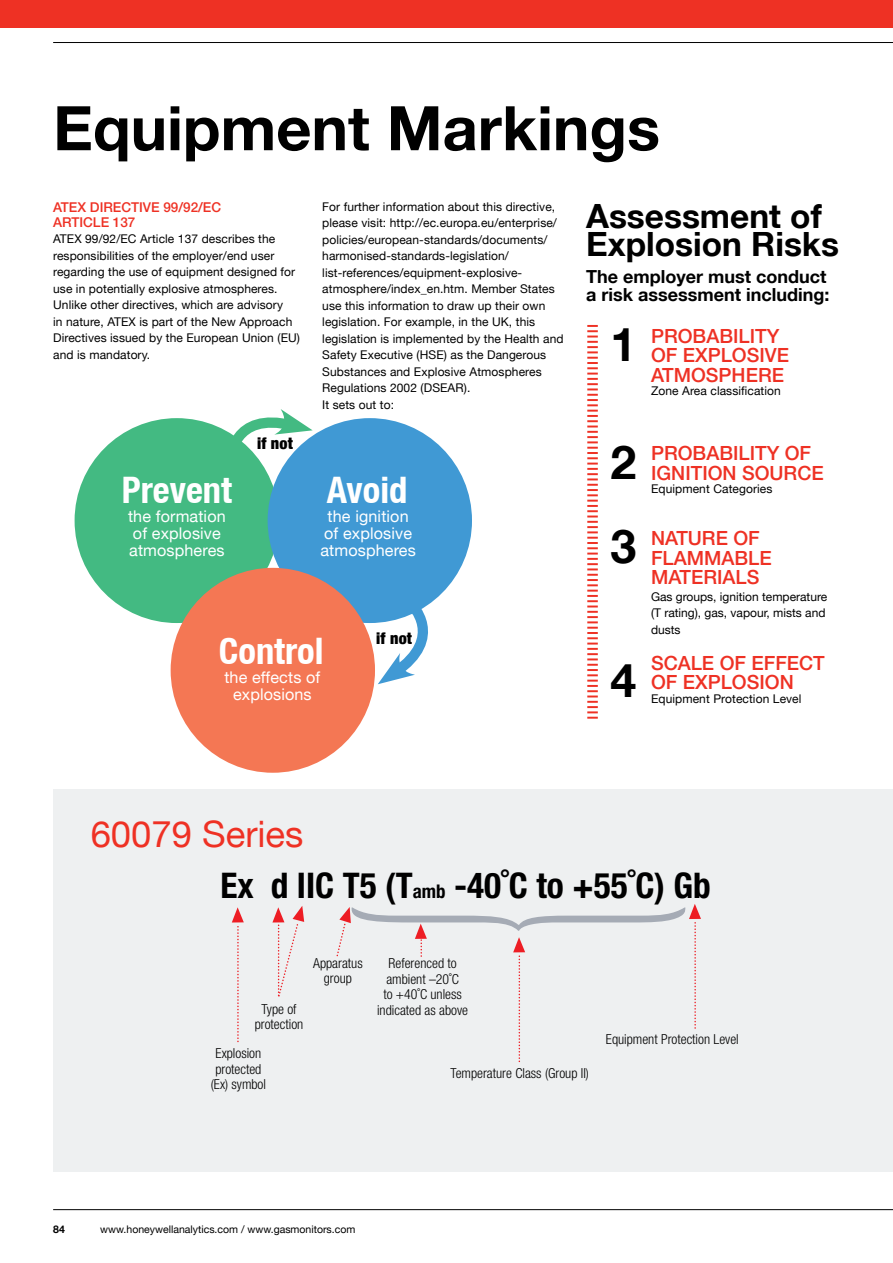
<style>
.page{position:relative;width:893px;height:1263px;background:#fff}
.page>*{position:absolute;margin:0;border:0;box-sizing:border-box;transform-origin:0 0}
.t1{font:700 61.5px "Helvetica Neue LT";color:#000}
.t2{font:700 46.5px/83.7px "Helvetica Neue LT";color:#000}
.t3{font:700 condensed 36.45px "Helvetica Neue LT";color:#fff}
.t4{font:36.45px "Helvetica Neue LT";color:#ee3124}
.t5{font:700 condensed 35.4px "Helvetica Neue";color:#000}
.t6{font:700 33.45px/28.5px "Helvetica Neue LT";color:#000}
.t7{font:500 19.5px/19.5px "Helvetica Neue LT";color:#ee3124}
.t8{font:700 18px/18px "Helvetica Neue LT";color:#000}
.t9{font:16.2px/17.1px "Helvetica Neue LT";letter-spacing:.01em;color:#fff;text-align:center}
.t10{font:900 condensed 16.2px "Helvetica Neue LT";letter-spacing:.01em;color:#000}
.t11{font:300 condensed 13.8px/15.8px "Helvetica Neue";color:#000;text-align:center}
.t12{font:500 13.5px "Helvetica Neue LT";color:#ee3124}
.t13{font:12px/16.5px "Helvetica Neue LT";letter-spacing:.01em;color:#000}
.t14{font:10.5px "Helvetica Neue LT";color:#000}
.t15{font:700 10.5px "Helvetica Neue LT";color:#000}
.s1{font-size:18.9px}
</style>
<div class="page">
<hr style="left:53px;top:42px;width:840px;height:1px;background:#000">
<hr style="left:53px;top:1209px;width:840px;height:1px;background:#000">
<svg style="left:587px;top:325px;width:11px;height:394px"></svg>
<div style="left:75px;top:418px;width:204px;height:205px;background:#43ba82;border-radius:50%"></div>
<div style="left:268px;top:418px;width:204px;height:205px;background:#4099d4;border-radius:50%"></div>
<div style="left:171px;top:568px;width:204px;height:205px;background:#f47754;border-radius:50%"></div>
<svg style="left:221px;top:409px;width:92px;height:60px"></svg>
<svg style="left:378px;top:594px;width:63px;height:91px"></svg>
<div style="left:0;top:0;width:893px;height:28px;background:#ee3124"></div>
<div style="left:53px;top:789px;width:840px;height:382px;background:#eef0f1"></div>
<svg style="left:232px;top:907px;width:12px;height:134px"></svg>
<svg style="left:272px;top:906px;width:32px;height:91px"></svg>
<svg style="left:336px;top:907px;width:30px;height:50px"></svg>
<svg style="left:366px;top:904px;width:335px;height:159px"></svg>
<h1 class="t1" style="left:53px;top:90px;width:608px">Equipment Markings</h1>
<p class="t12" style="left:53px;top:199px;width:10px">ATEX</p>
<p class="t12" style="left:90px;top:199px;width:123px">DIRECTIVE 99/92/EC</p>
<p class="t12" style="left:53px;top:214px;width:27px">ARTICLE</p>
<p class="t12" style="left:113px;top:214px;width:24px">137</p>
<p class="t13" style="left:53px;top:230px;width:248px">ATEX 99/92/EC Article 137 describes the responsibilities of the employer/end user regarding the use of equipment designed for use in potentially explosive atmospheres.<br>Unlike other directives, which are advisory<br>in nature, ATEX is part of the New Approach Directives issued by the European Union (EU) and is mandatory.</p>
<p class="t13" style="left:322px;top:198px;width:243px">For further information about this directive, please visit: http://ec.europa.eu/enterprise/ policies/european-standards/documents/ harmonised-standards-legislation/ list-references/equipment-explosive&shy;atmosphere/index_en.htm. Member States use this information to draw up their own legislation. For example, in the UK, this legislation is implemented by the Health and Safety Executive (HSE) as the Dangerous Substances and Explosive Atmospheres Regulations 2002 (DSEAR).<br>It sets out to:</p>
<h3 class="t6" style="left:586px;top:201px;width:254px">Assessment of<br>Explosion Risks</h3>
<h3 class="t8" style="left:586px;top:267px;width:245px">The employer must conduct a risk assessment including:</h3>
<h3 class="t7" style="left:651px;top:326px;width:140px">PROBABILITY<br>OF EXPLOSIVE<br>ATMOSPHERE</h3>
<p class="t13" style="left:651px;top:383px;width:131px">Zone Area classification</p>
<h2 class="t2" style="left:611px;top:302px;width:27px">1</h2>
<h3 class="t3" style="left:122px;top:468px;width:112px">Prevent</h3>
<h3 class="t9" style="left:128px;top:508px;width:99px;text-align:left">the formation of explosive atmospheres</h3>
<h3 class="t10" style="left:257px;top:433px;width:37px">if not</h3>
<h3 class="t3" style="left:327px;top:468px;width:82px">Avoid</h3>
<h3 class="t9" style="left:320px;top:507px;width:97px">the ignition of explosive atmospheres</h3>
<h3 class="t3" style="left:219px;top:628px;width:106px">Control</h3>
<h3 class="t9" style="left:224px;top:668px;width:97px">the effects of explosions</h3>
<h3 class="t4" style="left:91px;top:812px;width:214px">60079 Series</h3>
<h3 class="t10" style="left:376px;top:628px;width:37px">if not</h3>
<h2 class="t2" style="left:611px;top:420px;width:27px">2<br>3</h2>
<h2 class="t2" style="left:611px;top:637px;width:27px">4</h2>
<h3 class="t7" style="left:651px;top:443px;width:174px">PROBABILITY OF<br>IGNITION SOURCE</h3>
<p class="t13" style="left:651px;top:481px;width:123px">Equipment Categories</p>
<h3 class="t7" style="left:651px;top:528px;width:122px">NATURE OF<br>FLAMMABLE<br>MATER IALS</h3>
<p class="t13" style="left:651px;top:588px;width:178px">Gas groups, ignition temperature (T rating), gas, vapour, mists and dusts</p>
<h3 class="t7" style="left:651px;top:653px;width:175px">SCALE OF EFFECT<br>OF EXPLOSION</h3>
<p class="t13" style="left:651px;top:690px;width:152px">Equipment Protection Level</p>
<h3 class="t5" style="left:220px;top:864px;width:492px">Ex d IIC T5 (T<span class="s1">amb</span> -40˚C to +55˚C) Gb</h3>
<p class="t11" style="left:255px;top:1001px;width:50px">Type of protection</p>
<p class="t11" style="left:211px;top:1045px;width:57px">Explosion protected (Ex) symbol</p>
<p class="t11" style="left:313px;top:955px;width:51px">Apparatus group</p>
<p class="t11" style="left:377px;top:955px;width:92px">Referenced to ambient –20˚C<br>to +40˚C unless indicated as above</p>
<p class="t11" style="left:451px;top:1065px;width:140px">Temperature Class (Group II)</p>
<p class="t11" style="left:606px;top:1031px;width:162px">Equipment Protection Level (EPL)</p>
<p class="t15" style="left:53px;top:1223px;width:13px">84</p>
<p class="t14" style="left:100px;top:1223px;width:257px">www.honeywellanalytics.com / www.gasmonitors.com</p>
</div>
